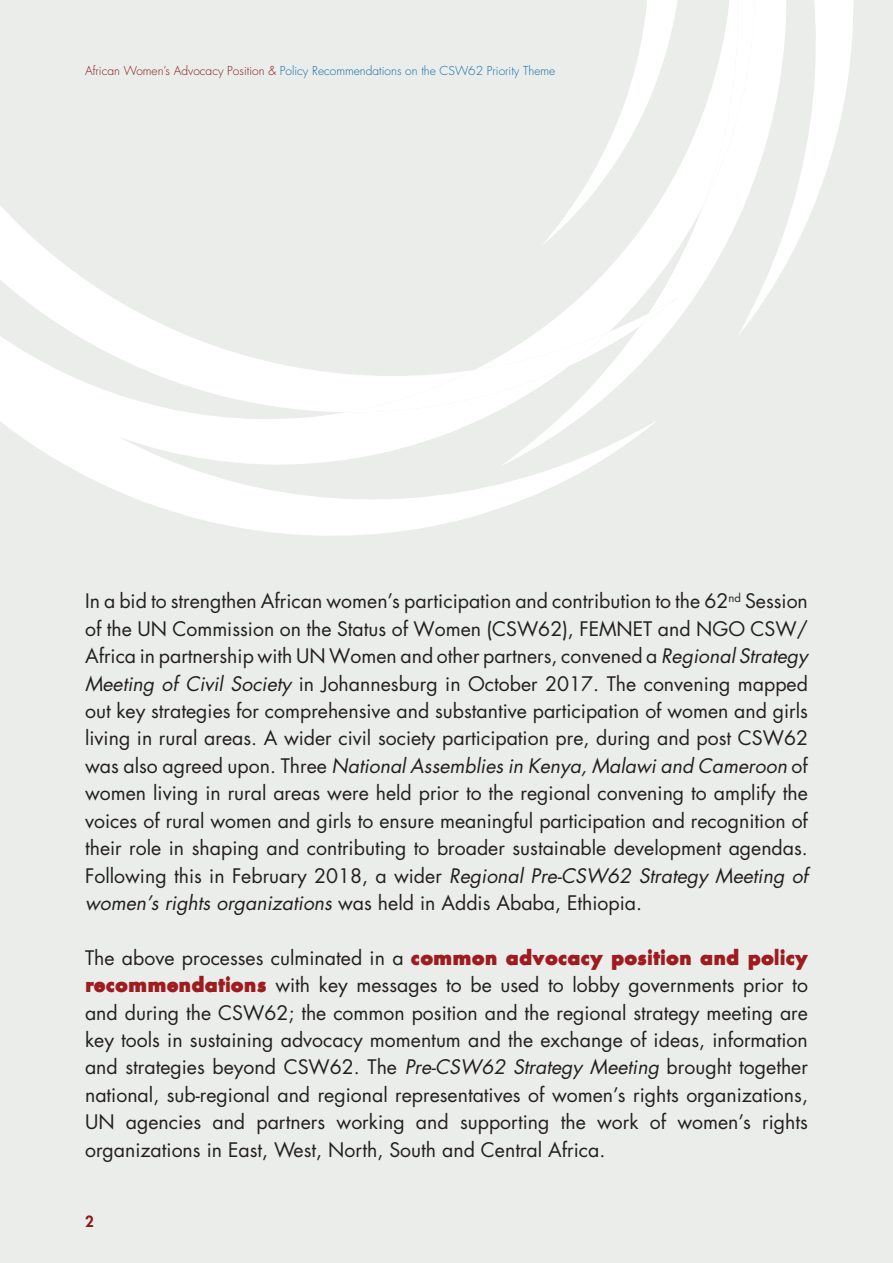
<style>
.page{position:relative;width:893px;height:1263px;background:#eaedea}
.page>*{position:absolute;margin:0;border:0;box-sizing:border-box;transform-origin:0 0}
.t1{font:19.5px/27.5px "Futura";color:#231f20;text-align:justify}
.t2{font:800 15px "Futura";color:#981a1d}
.t3{font:300 12px "Futura";color:#1276bb}
.s1{color:#981a1d}
.s2{font-style:italic}
.s3{font-weight:700;color:#9e1c20}
</style>
<div class="page">
<svg style="left:656px;top:0;width:198px;height:335px"></svg>
<svg style="left:0;top:285px;width:656px;height:251px"></svg>
<svg style="left:0;top:0;width:723px;height:285px"></svg>
<p class="t3" style="left:85px;top:64px;width:472px"><span class="s1">African Women’s Advocacy Position &amp;</span> Policy Recommendations on the CSW62 Priority Theme</p>
<p class="t1" style="left:85px;top:588px;width:724px">In a bid to strengthen African women’s participation and contribution to the 62<sup>nd</sup> Session of the UN Commission on the Status of Women (CSW62), FEMNET and NGO CSW/ Africa in partnership with UN Women and other partners, convened a <span class="s2">Regional Strategy Meeting of Civil Society</span> in Johannesburg in October 2017. The convening mapped out key strategies for comprehensive and substantive participation of women and girls living in rural areas. A wider civil society participation pre, during and post CSW62 was also agreed upon. Three <span class="s2">National Assemblies in Kenya, Malawi and Cameroon</span> of women living in rural areas were held prior to the regional convening to amplify the voices of rural women and girls to ensure meaningful participation and recognition of their role in shaping and contributing to broader sustainable development agendas.<br>Following this in February 2018, a wider <span class="s2">Regional Pre-CSW62 Strategy Meeting of women’s rights organizations</span> was held in Addis Ababa, Ethiopia.</p>
<p class="t1" style="left:85px;top:944px;width:724px">The above processes culminated in a <span class="s3">common advocacy position and policy recommendations</span> with key messages to be used to lobby governments prior to and during the CSW62; the common position and the regional strategy meeting are key tools in sustaining advocacy momentum and the exchange of ideas, information and strategies beyond CSW62. The <span class="s2">Pre-CSW62 Strategy Meeting</span> brought together national, sub-regional and regional representatives of women’s rights organizations, UN agencies and partners working and supporting the work of women’s rights organizations in East, West, North, South and Central Africa.</p>
<p class="t2" style="left:85px;top:1212px;width:10px">2</p>
</div>
